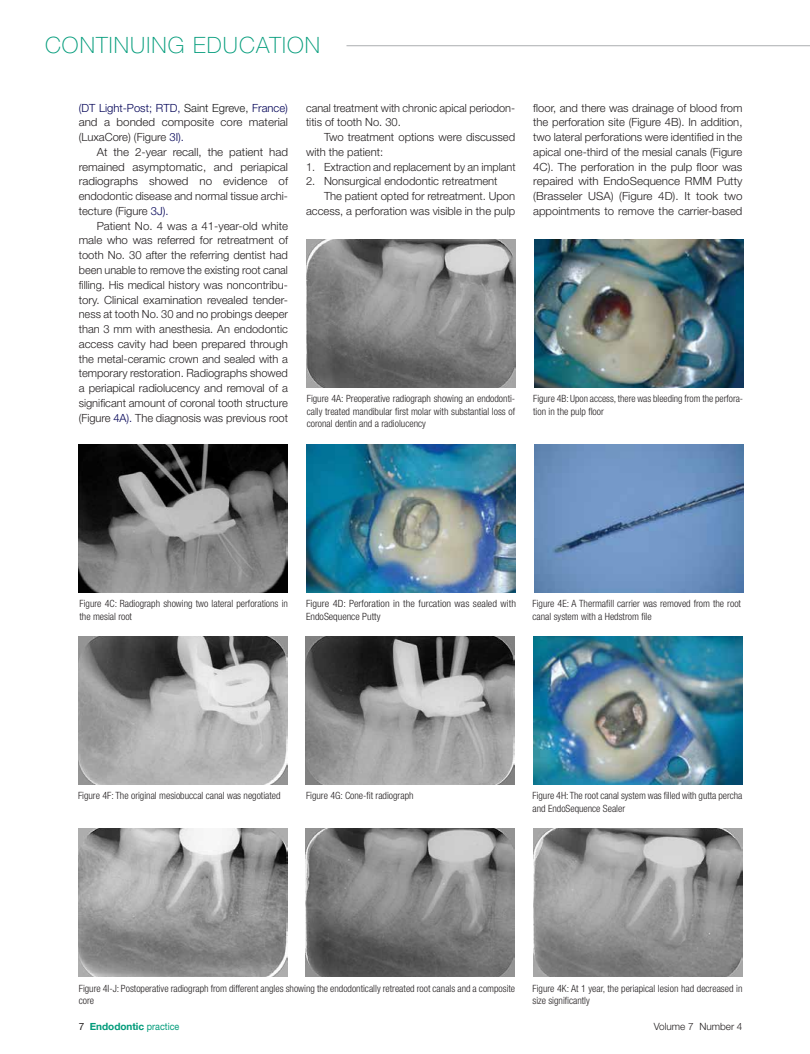
<style>
.page{position:relative;width:810px;height:1054px;background:#fff}
.page>*{position:absolute;margin:0;border:0;box-sizing:border-box;transform-origin:0 0}
.t1{font:100 22.5px "Helvetica Neue";letter-spacing:.05em;color:#009b7a}
.t2{font:300 11.25px/14.8px "Helvetica Neue";color:#231f20;text-align:justify}
.t3{font:300 condensed 10px/12.5px "Helvetica Neue";color:#231f20}
.t4{font:300 condensed 10px/12.5px "Helvetica Neue";color:#231f20;scale:1.05 1}
.t5{font:700 10px "Helvetica Neue";letter-spacing:-.005em;color:#009b7a}
.t6{font:300 10px "Helvetica Neue";color:#231f20}
.s1{color:#005}
.s2{color:#171717}
.s3{font-weight:400;color:#231f20}
.s4{font-weight:400}
</style>
<div class="page">
<img style="left:306px;top:239px;width:209px;height:148px">
<img style="left:534px;top:239px;width:209px;height:148px">
<img style="left:79px;top:444px;width:209px;height:148px">
<img style="left:307px;top:444px;width:209px;height:148px">
<img style="left:534px;top:444px;width:209px;height:148px">
<img style="left:79px;top:636px;width:209px;height:148px">
<img style="left:305px;top:636px;width:209px;height:148px">
<img style="left:533px;top:636px;width:209px;height:148px">
<img style="left:78px;top:828px;width:209px;height:148px">
<img style="left:305px;top:828px;width:209px;height:148px">
<img style="left:533px;top:828px;width:209px;height:148px">
<hr style="left:347px;top:45px;width:463px;height:1px;background:#bcbec0">
<h1 class="t1" style="left:45px;top:32px;width:277px">CONTINUING EDUCATION</h1>
<p class="t2" style="left:79px;top:100px;width:211px"><span class="s1">(DT Light-Post; RTD,</span> <span class="s2">Saint Egreve,</span> <span class="s1">France) </span>and a bonded composite core material (LuxaCore) (Figure <span class="s1">3I).</span></p>
<p class="t2" style="left:79px;top:144px;width:211px;text-indent:18px">At the 2-year recall, the patient had remained asymptomatic, and periapical radiographs showed no evidence of endodontic disease and normal tissue archi&shy;tecture (Figure <span class="s1">3J).</span></p>
<p class="t2" style="left:79px;top:218px;width:211px;text-indent:18px">Patient No. 4 was a 41-year-old white male who was referred for retreatment of tooth No. 30 after the referring dentist had been unable to remove the existing root canal filling. His medical history was noncontribu&shy;tory. Clinical examination revealed tender&shy;ness at tooth No. 30 and no probings deeper than 3 mm with anesthesia. An endodontic access cavity had been prepared through the metal-ceramic crown and sealed with a temporary restoration. Radiographs showed a periapical radiolucency and removal of a significant amount of coronal tooth structure (Figure <span class="s1">4A).</span> The diagnosis was previous root</p>
<p class="t2" style="left:306px;top:100px;width:211px">canal treatment with chronic apical periodon&shy;titis of tooth No. 30.</p>
<p class="t2" style="left:306px;top:129px;width:211px;text-indent:18px">Two treatment options were discussed with the patient:</p>
<p class="t2" style="left:306px;top:159px;width:211px">1. Extraction and replacement by an implant</p>
<p class="t2" style="left:306px;top:174px;width:193px">2. Nonsurgical endodontic retreatment</p>
<p class="t2" style="left:324px;top:188px;width:193px">The patient opted for retreatment. Upon</p>
<p class="t2" style="left:306px;top:203px;width:211px">access, a perforation was visible in the pulp</p>
<p class="t2" style="left:533px;top:100px;width:211px">floor, and there was drainage of blood from the perforation site (Figure 4B). In addition, two lateral perforations were identified in the apical one-third of the mesial canals (Figure 4C). The perforation in the pulp floor was repaired with EndoSequence RMM Putty (Brasseler USA) (Figure 4D). It took two appointments to remove the carrier-based</p>
<p class="t3" style="left:307px;top:392px;width:210px;text-align:justify">Figure 4A: Preoperative radiograph showing an endodonti&shy;cally treated mandibular first molar with substantial loss of coronal dentin and a radiolucency</p>
<p class="t3" style="left:533px;top:392px;width:211px">Figure 4B: Upon access, there was bleeding from the perfora&shy;tion in the pulp floor</p>
<p class="t3" style="left:79px;top:597px;width:210px">Figure 4C: Radiograph showing two lateral perforations in the mesial root</p>
<p class="t4" style="left:306px;top:597px;width:202px">Figure 4D: Perforation in the furcation was sealed with<br>EndoSequence Putty</p>
<p class="t3" style="left:532px;top:597px;width:210px">Figure 4E: A Thermafill carrier was removed from the root canal system with a Hedstrom file</p>
<p class="t3" style="left:78px;top:789px;width:204px">Figure 4F: The original mesiobuccal canal was negotiated</p>
<p class="t3" style="left:306px;top:789px;width:109px">Figure 4G: Cone-fit radiograph</p>
<p class="t3" style="left:532px;top:789px;width:212px">Figure 4H: The root canal system was filled with gutta percha and EndoSequence Sealer</p>
<p class="t3" style="left:79px;top:981px;width:438px">Figure 4I-J: Postoperative radiograph from different angles showing the endodontically retreated root canals and a composite core</p>
<p class="t3" style="left:532px;top:981px;width:211px">Figure 4K: At 1 year, the periapical lesion had decreased in size significantly</p>
<p class="t5" style="left:79px;top:1017px;width:102px"><span class="s3">7</span> Endodontic <span class="s4">practice</span></p>
<p class="t6" style="left:654px;top:1020px;width:90px">Volume 7 Number 4</p>
</div>
